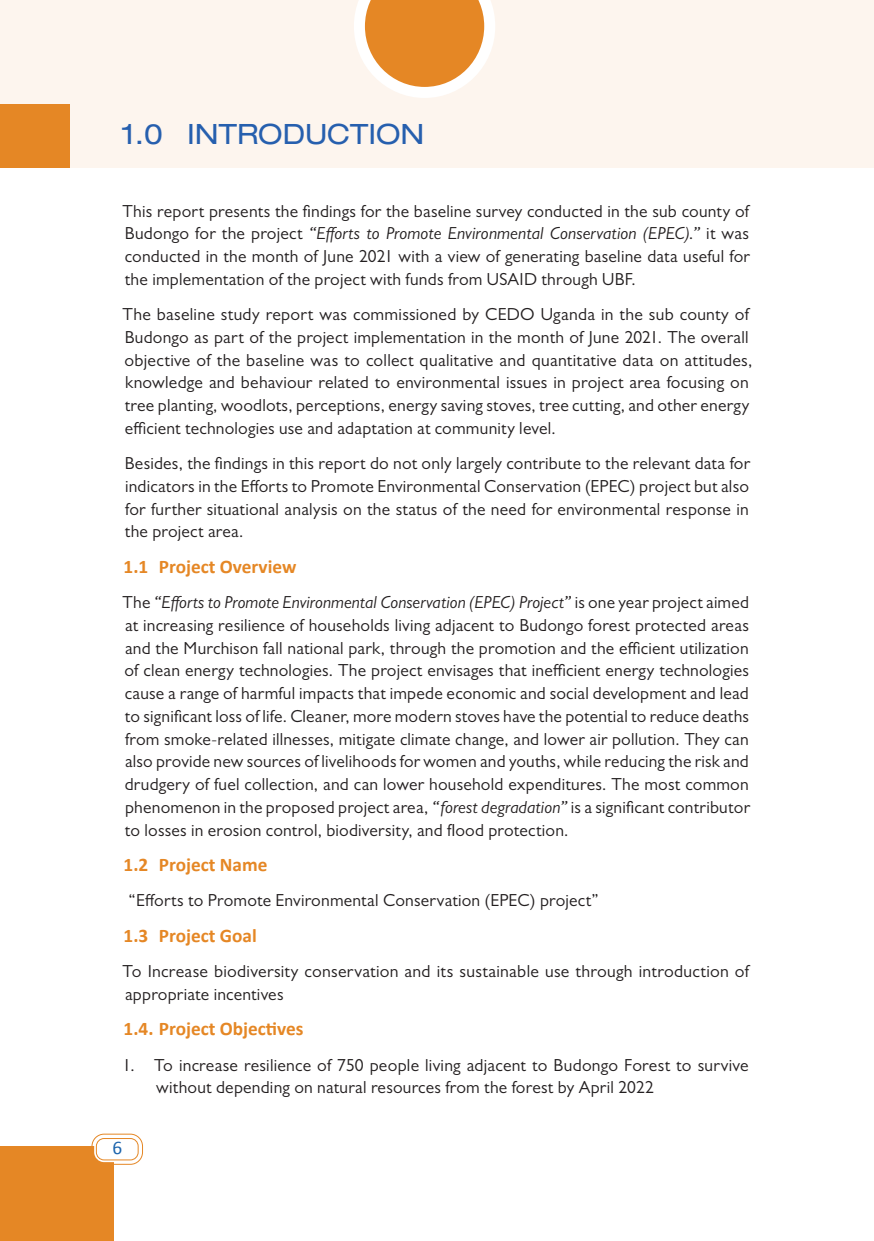
<style>
.page{position:relative;width:874px;height:1241px;background:#fff}
.page>*{position:absolute;margin:0;border:0;box-sizing:border-box;transform-origin:0 0}
.t1{font:expanded 28px "Helvetica Neue LT Std";color:#265fae}
.t2{font:700 19.25px "Calibri";color:#e58725}
.t3{font:19.25px "Calibri";color:#1d65ad}
.BODY{font:17.5px/22.8px "Gill Sans";letter-spacing:.015em;color:#231f20;text-align:justify}
.s1{font-style:italic}
</style>
<div class="page">
<div style="left:0;top:1146px;width:114px;height:94px;background:#e58725"></div>
<div style="left:94px;top:1136px;width:46px;height:25px;background:#fff;border-radius:10px"></div>
<div style="left:91px;top:1133px;width:52px;height:31px;border:1px solid #e58725;border-radius:12px"></div>
<div style="left:96px;top:1137px;width:42px;height:23px;border:1px solid #e58725;border-radius:8px"></div>
<div style="left:0;top:0;width:873px;height:167px;background:#fdf5ee"></div>
<div style="left:0;top:104px;width:69px;height:63px;background:#e58725"></div>
<svg style="left:354px;top:0;width:141px;height:98px"></svg>
<p class="t1" style="left:122px;top:117px;width:303px">1.0 INTRODUCTION</p>
<p class="BODY" style="left:123px;top:199px;width:628px">This report presents the findings for the baseline survey conducted in the sub county of Budongo for the project <span class="s1">“Efforts to Promote Environmental Conservation (EPEC).”</span> it was conducted in the month of June 2021 with a view of generating baseline data useful for the implementation of the project with funds from USAID through UBF.</p>
<p class="BODY" style="left:123px;top:302px;width:631px;text-align:left">The baseline study report was commissioned by CEDO Uganda in the sub county of Budongo as part of the project implementation in the month of June 2021. The overall objective of the baseline was to collect qualitative and quantitative data on attitudes, knowledge and behaviour related to environmental issues in project area focusing on tree planting, woodlots, perceptions, energy saving stoves, tree cutting, and other energy efficient technologies use and adaptation at community level.</p>
<p class="BODY" style="left:125px;top:451px;width:626px">Besides, the findings in this report do not only largely contribute to the relevant data for indicators in the Efforts to Promote Environmental Conservation (EPEC) project but also for further situational analysis on the status of the need for environmental response in the project area.</p>
<h1 class="t2" style="left:124px;top:554px;width:174px">1.1 Project Overview</h1>
<p class="BODY" style="left:123px;top:590px;width:628px">The <span class="s1">“Efforts to Promote Environmental Conservation (EPEC) Project”</span> is one year project aimed at increasing resilience of households living adjacent to Budongo forest protected areas and the Murchison fall national park, through the promotion and the efficient utilization of clean energy technologies. The project envisages that inefficient energy technologies cause a range of harmful impacts that impede economic and social development and lead to significant loss of life. Cleaner, more modern stoves have the potential to reduce deaths from smoke-related illnesses, mitigate climate change, and lower air pollution. They can also provide new sources of livelihoods for women and youths, while reducing the risk and drudgery of fuel collection, and can lower household expenditures. The most common phenomenon in the proposed project area, <span class="s1">“forest degradation”</span> is a significant contributor to losses in erosion control, biodiversity, and flood protection.</p>
<h1 class="t2" style="left:124px;top:852px;width:145px">1.2 Project Name</h1>
<p class="BODY" style="left:128px;top:888px;width:471px">“Efforts to Promote Environmental Conservation (EPEC) project”</p>
<h1 class="t2" style="left:124px;top:923px;width:134px">1.3 Project Goal</h1>
<p class="BODY" style="left:123px;top:959px;width:627px">To Increase biodiversity conservation and its sustainable use through introduction of appropriate incentives</p>
<h1 class="t2" style="left:124px;top:1016px;width:181px">1.4. Project Objectives</h1>
<p class="BODY" style="left:156px;top:1052px;width:593px;text-indent:-34px">1. To increase resilience of 750 people living adjacent to Budongo Forest to survive without depending on natural resources from the forest by April 2022</p>
<p class="t3" style="left:112px;top:1135px;width:11px">6</p>
</div>
